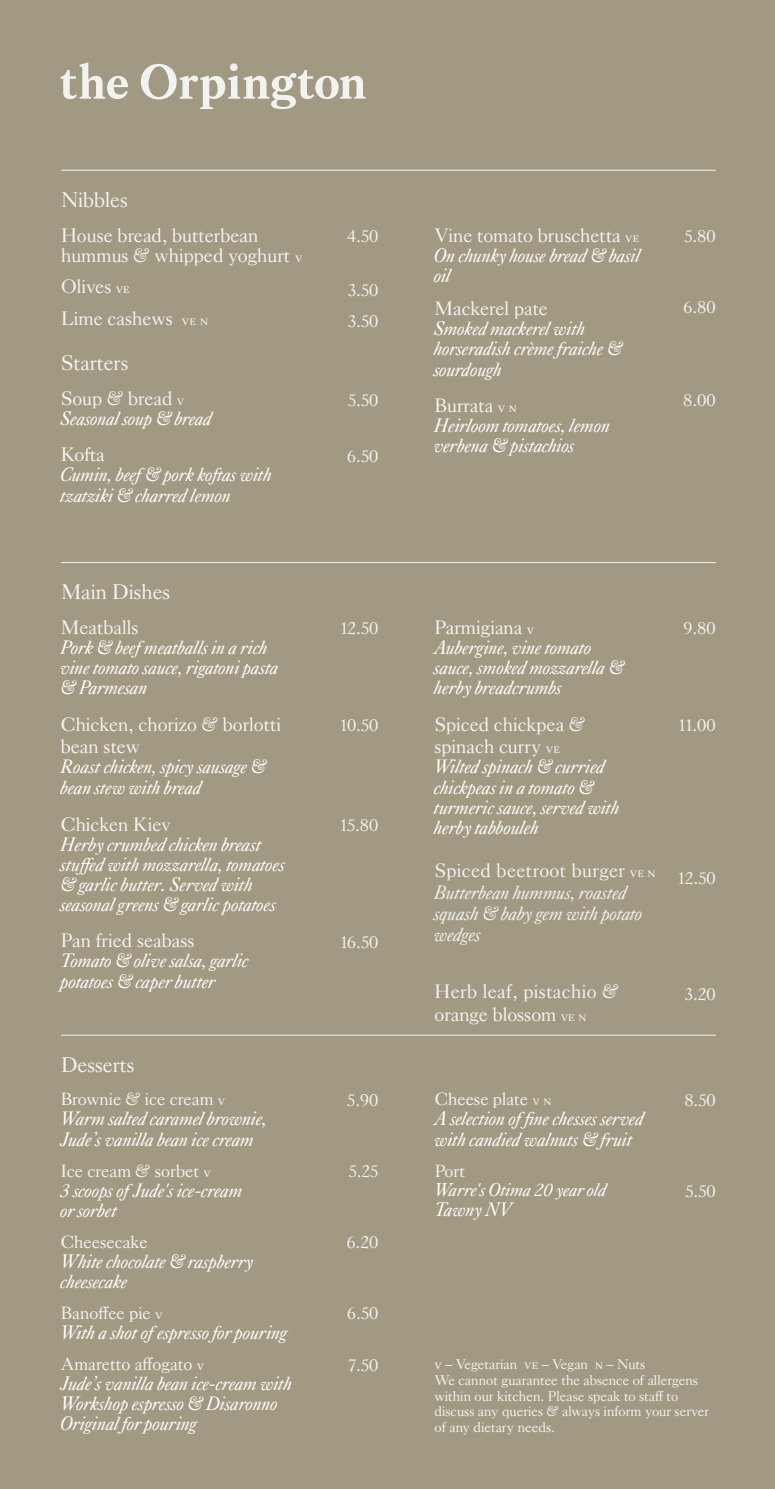
<style>
.page{position:relative;width:775px;height:1489px;background:#a19982}
.page>*{position:absolute;margin:0;border:0;box-sizing:border-box;transform-origin:0 0}
.t1{font:21px "Kings Caslon Display Trial";color:#f2f2f0}
.Description{font:italic 19.25px/20.1px "Kings Caslon Display Trial";color:#fff}
.Description-2{font:19.25px/22.8px "Kings Caslon Display Trial";color:#f2f2f0}
.Description-3{font:19.25px/22.8px "Kings Caslon Display Trial";letter-spacing:.02em;color:#f2f2f0}
.Description-4{font:italic 19.25px/21px "Kings Caslon Display Trial";color:#f2f2f0}
.Description-5{font:italic 18.38px "Kings Caslon Display Trial";color:#fff}
.t2{font:17.5px "Kings Caslon Display Trial";color:#f2f2f0}
.t3{font:14px/15.8px "Kings Caslon Display Trial";color:#f2f2f0}
.s1{font-size:14px}
.s2{font-size:14px;color:#a19982}
</style>
<div class="page">
<svg style="left:61px;top:63px;width:67px;height:36px"></svg>
<svg style="left:141px;top:63px;width:225px;height:46px"></svg>
<hr style="left:61px;top:562px;width:655px;height:1px;background:#f2f2f0">
<hr style="left:61px;top:1035px;width:655px;height:1px;background:#f2f2f0">
<hr style="left:61px;top:170px;width:655px;height:1px;background:#f2f2f0">
<p class="t1" style="left:61px;top:188px;width:68px">Nibbles</p>
<p class="Description-2" style="left:61px;top:225px;width:243px;line-height:20.1px">House bread, butterbean hummus &amp; whipped yoghurt <span class="s1">v</span></p>
<p class="Description-2" style="left:61px;top:276px;width:84px">Olives <span class="s1">ve</span><span class="s2">ve</span></p>
<p class="Description-2" style="left:61px;top:307px;width:157px">Lime cashews <span class="s1">ve n</span><span class="s2">n</span></p>
<p class="t1" style="left:61px;top:351px;width:69px">Starters</p>
<p class="Description-2" style="left:61px;top:387px;width:125px">Soup &amp; bread <span class="s1">v</span></p>
<p class="Description" style="left:61px;top:409px;width:153px">Seasonal soup &amp; bread</p>
<p class="Description-2" style="left:61px;top:444px;width:45px">Kofta</p>
<p class="Description" style="left:61px;top:465px;width:213px">Cumin, beef &amp; pork koftas with tzatziki &amp; charred lemon</p>
<p class="t1" style="left:61px;top:580px;width:111px">Main Dishes</p>
<p class="Description-2" style="left:61px;top:616px;width:79px">Meatballs</p>
<p class="Description" style="left:61px;top:638px;width:220px">Pork &amp; beef meatballs in a rich vine tomato sauce, rigatoni pasta &amp; Parmesan</p>
<p class="Description-2" style="left:61px;top:713px;width:222px">Chicken, chorizo &amp; borlotti bean stew</p>
<p class="Description" style="left:61px;top:757px;width:207px;line-height:21px">Roast chicken, spicy sausage &amp; bean stew with bread</p>
<p class="Description-2" style="left:61px;top:813px;width:111px">Chicken Kiev</p>
<p class="Description" style="left:61px;top:834px;width:226px">Herby crumbed chicken breast stuffed with mozzarella, tomatoes &amp; garlic butter. Served with seasonal greens &amp; garlic potatoes</p>
<p class="Description-2" style="left:61px;top:930px;width:135px">Pan fried seabass</p>
<p class="Description" style="left:61px;top:951px;width:190px">Tomato &amp; olive salsa, garlic potatoes &amp; caper butter</p>
<p class="t1" style="left:61px;top:1053px;width:75px">Desserts</p>
<p class="t2" style="left:61px;top:1089px;width:166px">Brownie &amp; ice cream <span class="s1">v</span></p>
<p class="Description" style="left:61px;top:1109px;width:208px">Warm salted caramel brownie,<br>Jude’s vanilla bean ice cream</p>
<p class="t2" style="left:61px;top:1160px;width:151px">Ice cream &amp; sorbet <span class="s1">v</span></p>
<p class="Description" style="left:61px;top:1180px;width:183px">3 scoops of Jude's ice-cream or sorbet</p>
<p class="t2" style="left:61px;top:1231px;width:88px">Cheesecake</p>
<p class="Description" style="left:61px;top:1251px;width:195px">White chocolate &amp; raspberry cheesecake</p>
<p class="t2" style="left:61px;top:1303px;width:103px">Banoffee pie <span class="s1">v</span></p>
<p class="Description" style="left:61px;top:1322px;width:229px">With a shot of espresso for pouring</p>
<p class="t2" style="left:61px;top:1354px;width:145px">Amaretto affogato <span class="s1">v</span></p>
<p class="Description" style="left:61px;top:1374px;width:233px">Jude’s vanilla bean ice-cream with<br>Workshop espresso &amp; Disaronno<br>Original for pouring</p>
<p class="t2" style="left:347px;top:226px;width:33px">4.50</p>
<p class="t2" style="left:348px;top:280px;width:32px">3.50</p>
<p class="t2" style="left:348px;top:311px;width:32px">3.50</p>
<p class="t2" style="left:348px;top:389px;width:32px">5.50</p>
<p class="t2" style="left:347px;top:446px;width:32px">6.50</p>
<p class="Description-2" style="left:434px;top:224px;width:206px">Vine tomato bruschetta <span class="s1">ve</span></p>
<p class="Description" style="left:434px;top:245px;width:208px">On chunky house bread &amp; basil oil</p>
<p class="Description-2" style="left:434px;top:298px;width:115px">Mackerel pate</p>
<p class="Description" style="left:434px;top:319px;width:190px">Smoked mackerel with horseradish crème fraiche &amp; sourdough</p>
<p class="Description-2" style="left:434px;top:394px;width:84px">Burrata <span class="s1">v n</span></p>
<p class="Description" style="left:434px;top:415px;width:177px">Heirloom tomatoes, lemon verbena &amp; pistachios</p>
<p class="t2" style="left:684px;top:226px;width:33px">5.80</p>
<p class="t2" style="left:683px;top:297px;width:34px">6.80</p>
<p class="t2" style="left:683px;top:389px;width:34px">8.00</p>
<p class="t2" style="left:341px;top:618px;width:39px">12.50</p>
<p class="t2" style="left:340px;top:715px;width:40px">10.50</p>
<p class="t2" style="left:340px;top:815px;width:40px">15.80</p>
<p class="t2" style="left:340px;top:932px;width:39px">16.50</p>
<p class="Description-2" style="left:434px;top:616px;width:101px">Parmigiana <span class="s1">v</span></p>
<p class="Description" style="left:434px;top:638px;width:191px">Aubergine, vine tomato sauce, smoked mozzarella &amp; herby breadcrumbs</p>
<p class="Description-2" style="left:434px;top:713px;width:152px">Spiced chickpea &amp; spinach curry <span class="s1">ve</span></p>
<p class="Description" style="left:434px;top:757px;width:187px">Wilted spinach &amp; curried chickpeas in a tomato &amp; turmeric sauce, served with herby tabbouleh</p>
<p class="Description-3" style="left:434px;top:859px;width:222px">Spiced beetroot burger <span class="s1">ve n</span></p>
<p class="Description-4" style="left:434px;top:882px;width:210px">Butterbean hummus, roasted squash &amp; baby gem with potato wedges</p>
<p class="Description-3" style="left:434px;top:981px;width:186px">Herb leaf, pistachio &amp; orange blossom <span class="s1">ve n</span></p>
<p class="t2" style="left:683px;top:618px;width:34px">9.80</p>
<p class="t2" style="left:678px;top:715px;width:39px">11.00</p>
<p class="t2" style="left:678px;top:868px;width:39px">12.50</p>
<p class="t2" style="left:685px;top:983px;width:32px">3.20</p>
<p class="t2" style="left:435px;top:1089px;width:118px">Cheese plate <span class="s1">v n</span></p>
<p class="Description" style="left:435px;top:1109px;width:211px">A selection of fine chesses served with candied walnuts &amp; fruit</p>
<p class="t2" style="left:435px;top:1160px;width:32px">Port</p>
<p class="Description-5" style="left:435px;top:1179px;width:174px">Warre's Otima 20 year old</p>
<p class="Description" style="left:435px;top:1199px;width:79px">Tawny NV</p>
<p class="t2" style="left:347px;top:1089px;width:32px">5.90</p>
<p class="t2" style="left:684px;top:1089px;width:33px">8.50</p>
<p class="t2" style="left:349px;top:1161px;width:31px">5.25</p>
<p class="t2" style="left:685px;top:1180px;width:32px">5.50</p>
<p class="t2" style="left:347px;top:1232px;width:33px">6.20</p>
<p class="t2" style="left:347px;top:1303px;width:32px">6.50</p>
<p class="t2" style="left:348px;top:1355px;width:31px">7.50</p>
<p class="t3" style="left:434px;top:1356px;width:212px">v – Vegetarian ve – Vegan n – Nuts</p>
<p class="t3" style="left:434px;top:1372px;width:276px">We cannot guarantee the absence of allergens within our kitchen. Please speak to staff to discuss any queries &amp; always inform your server of any dietary needs.</p>
</div>
